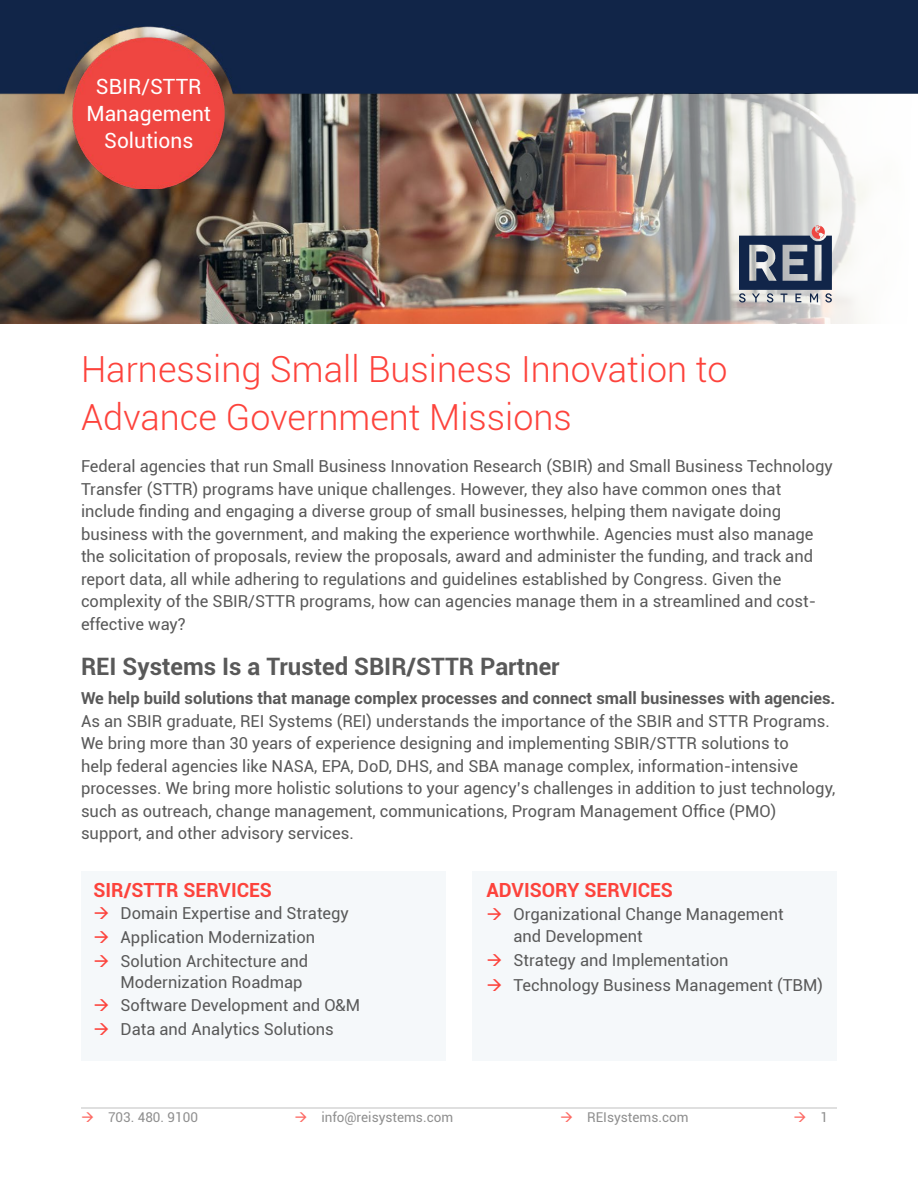
<style>
.page{position:relative;width:918px;height:1188px;background:#fff}
.page>*{position:absolute;margin:0;border:0;box-sizing:border-box;transform-origin:0 0}
.t1{font:300 36px/47.2px "Roboto";color:#fd433c}
.t2{font:700 24px "Roboto";color:#595959}
.t3{font:21px/27px "Roboto";color:#fff;text-align:center}
.t4{font:700 19.5px "Roboto";color:#fd433c}
.t5{font:16.5px/22.5px "Roboto";color:#595959}
.t6{font:700 16.5px "Roboto";color:#595959}
.t7{font:13.5px "Roboto";color:#8f8f8f}
</style>
<div class="page">
<hr style="left:81px;top:1107px;width:756px;height:1px;background:#bfbfbf">
<img style="left:0;top:0;width:918px;height:189px">
<img style="left:1px;top:94px;width:917px;height:230px">
<svg style="left:739px;top:225px;width:93px;height:78px;background:#71798a"></svg>
<div style="left:472px;top:871px;width:365px;height:189px;background:#f5f8fa"></div>
<div style="left:81px;top:871px;width:365px;height:189px;background:#f5f8fa"></div>
<p class="t3" style="left:87px;top:73px;width:126px">SBIR/STTR<br>Management<br>Solutions</p>
<h1 class="t1" style="left:81px;top:345px;width:648px">Harnessing Small Business Innovation to<br>Advance Government Missions</h1>
<p class="t5" style="left:81px;top:455px;width:753px">Federal agencies that run Small Business Innovation Research (SBIR) and Small Business Technology Transfer (STTR) programs have unique challenges. However, they also have common ones that include finding and engaging a diverse group of small businesses, helping them navigate doing business with the government, and making the experience worthwhile. Agencies must also manage the solicitation of proposals, review the proposals, award and administer the funding, and track and report data, all while adhering to regulations and guidelines established by Congress. Given the complexity of the SBIR/STTR programs, how can agencies manage them in a streamlined and cost&shy;effective way?</p>
<h2 class="t2" style="left:81px;top:649px;width:480px">REI Systems Is a Trusted SBIR/STTR Partner</h2>
<p class="t6" style="left:81px;top:687px;width:756px">We help build solutions that manage complex processes and connect small businesses with agencies.</p>
<p class="t5" style="left:81px;top:709px;width:756px">As an SBIR graduate, REI Systems (REI) understands the importance of the SBIR and STTR Programs.<br>We bring more than 30 years of experience designing and implementing SBIR/STTR solutions to<br>help federal agencies like NASA, EPA, DoD, DHS, and SBA manage complex, information-intensive processes. We bring more holistic solutions to your agency’s challenges in addition to just technology, such as outreach, change management, communications, Program Management Office (PMO) support, and other advisory services.</p>
<p class="t4" style="left:94px;top:876px;width:180px">SIR/STTR SERVICES</p>
<p class="t5" style="left:121px;top:901px;width:230px;line-height:23.7px">Domain Expertise and Strategy<br>Application Modernization<br>Solution Architecture and</p>
<p class="t5" style="left:121px;top:969px;width:241px;line-height:23.7px">Modernization Roadmap<br>Software Development and O&amp;M<br>Data and Analytics Solutions</p>
<p class="t4" style="left:487px;top:876px;width:188px">ADVISORY SERVICES</p>
<p class="t5" style="left:514px;top:903px;width:272px;line-height:21.8px">Organizational Change Management and Development</p>
<p class="t5" style="left:514px;top:947px;width:311px;line-height:24.5px">Strategy and Implementation<br>Technology Business Management (TBM)</p>
<p class="t7" style="left:108px;top:1108px;width:91px">703. 480. 9100</p>
<p class="t7" style="left:321px;top:1108px;width:133px">info@reisystems.com</p>
<p class="t7" style="left:587px;top:1108px;width:103px">REIsystems.com</p>
<p class="t7" style="left:820px;top:1108px;width:9px">1</p>
</div>
